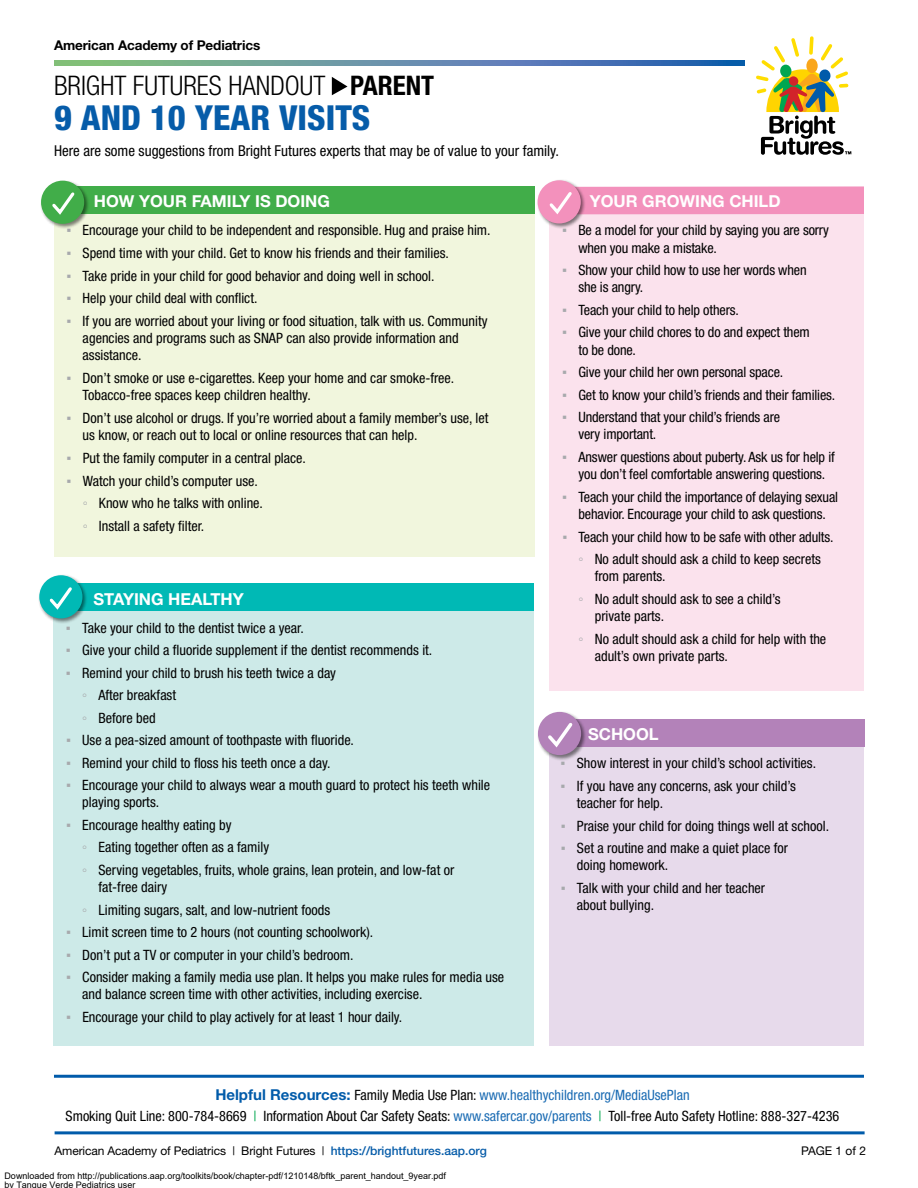
<style>
.page{position:relative;width:918px;height:1188px;background:#fff}
.page>*{position:absolute;margin:0;border:0;box-sizing:border-box;transform-origin:0 0}
.t1{font:800 condensed 34.5px "Helvetica Neue";color:#065ca9}
.t2{font:300 condensed 27px "Helvetica Neue";color:#000}
.t3{font:700 16.5px "Helvetica Neue";color:#fff}
.t4{font:condensed 15px "Helvetica Neue";color:#000}
.t5{font:condensed 14.25px/17.2px "Helvetica Neue";color:#000}
.t6{font:700 13.5px "Helvetica Neue";letter-spacing:-.01em;color:#000}
.t7{font:12px "Helvetica Neue";letter-spacing:-.01em;color:#000}
.t8{font:9px/9px "Arial";color:#000}
.s1{font-weight:700}
.s2{font-family:"Arial";font-stretch:normal;color:#a7a9ac}
.s3{font-family:"Arial Narrow";font-stretch:normal;color:#a7a9ac}
.s4{font-weight:700;font-stretch:normal;font-size:15px;color:#005baa}
.s5{color:#1a6bb3}
.s6{color:#00a64f}
.s7{font-weight:500;color:#065ca9}
</style>
<div class="page">
<div style="left:550px;top:189px;width:314px;height:502px;background:#fbdcea"></div>
<div style="left:550px;top:186px;width:314px;height:28px;background:#f391bc"></div>
<div style="left:537px;top:179px;width:49px;height:50px;background:#000;opacity:.5"></div>
<div style="left:538px;top:180px;width:43px;height:43px;background:#f391bc;border-radius:50%"></div>
<svg style="left:549px;top:192px;width:23px;height:23px"></svg>
<div style="left:54px;top:187px;width:481px;height:370px;background:#eff5d7"></div>
<div style="left:54px;top:187px;width:481px;height:27px;background:#41ad49"></div>
<div style="left:40px;top:180px;width:50px;height:49px;background:#000;opacity:.5"></div>
<div style="left:41px;top:181px;width:43px;height:43px;background:#41ad49;border-radius:50%"></div>
<svg style="left:52px;top:192px;width:23px;height:23px"></svg>
<svg style="left:332px;top:77px;width:16px;height:18px"></svg>
<svg style="left:756px;top:36px;width:95px;height:119px"></svg>
<svg style="left:54px;top:60px;width:690px;height:5px"></svg>
<div style="left:53px;top:583px;width:481px;height:462px;background:#cdeae8"></div>
<div style="left:53px;top:583px;width:481px;height:28px;background:#00b9b5"></div>
<div style="left:38px;top:574px;width:50px;height:50px;background:#000;opacity:.5"></div>
<div style="left:39px;top:575px;width:43px;height:43px;background:#00b9b5;border-radius:50%"></div>
<svg style="left:49px;top:587px;width:23px;height:23px"></svg>
<hr style="left:54px;top:1075px;width:810px;height:3px;background:#005baa">
<hr style="left:55px;top:1131px;width:810px;height:3px;background:#005baa">
<div style="left:550px;top:719px;width:314px;height:326px;background:#e7daeb"></div>
<div style="left:556px;top:720px;width:309px;height:27px;background:#b382b9"></div>
<div style="left:537px;top:711px;width:50px;height:50px;background:#000;opacity:.5"></div>
<div style="left:538px;top:712px;width:43px;height:43px;background:#b382b9;border-radius:50%"></div>
<svg style="left:548px;top:723px;width:25px;height:25px"></svg>
<p class="t6" style="left:54px;top:37px;width:208px">American Academy of Pediatrics</p>
<h2 class="t2" style="left:54px;top:70px;width:382px">BRIGHT FUTURES HANDOUT <span class="s1">PARENT</span></h2>
<h1 class="t1" style="left:54px;top:96px;width:318px">9 AND 10 YEAR VISITS</h1>
<p class="t4" style="left:54px;top:142px;width:507px">Here are some suggestions from Bright Futures experts that may be of value to your family.</p>
<p class="t3" style="left:94px;top:191px;width:238px">HOW YOUR FAMILY IS DOING</p>
<p class="t5" style="left:66px;top:222px;width:426px"><span class="s2">▪</span> Encourage your child to be independent and responsible. Hug and praise him.</p>
<p class="t5" style="left:66px;top:244px;width:384px"><span class="s2">▪</span> Spend time with your child. Get to know his friends and their families.</p>
<p class="t5" style="left:66px;top:267px;width:370px"><span class="s2">▪</span> Take pride in your child for good behavior and doing well in school.</p>
<p class="t5" style="left:66px;top:289px;width:193px"><span class="s2">▪</span> Help your child deal with conflict.</p>
<p class="t5" style="left:83px;top:312px;width:406px;text-indent:-16px"><span class="s2">▪</span> If you are worried about your living or food situation, talk with us. Community agencies and programs such as SNAP can also provide information and assistance.</p>
<p class="t5" style="left:83px;top:369px;width:373px;text-indent:-16px"><span class="s2">▪</span> Don’t smoke or use e-cigarettes. Keep your home and car smoke-free.<br>Tobacco-free spaces keep children healthy.</p>
<p class="t5" style="left:83px;top:409px;width:407px;text-indent:-16px"><span class="s2">▪</span> Don’t use alcohol or drugs. If you’re worried about a family member’s use, let us know, or reach out to local or online resources that can help.</p>
<p class="t5" style="left:66px;top:449px;width:241px"><span class="s2">▪</span> Put the family computer in a central place.</p>
<p class="t5" style="left:83px;top:469px;width:182px;line-height:22.5px;text-indent:-16px"><span class="s2">▪</span> Watch your child’s computer use. <span class="s3">◦</span> Know who he talks with online. <span class="s3">◦</span> Install a safety filter.</p>
<p class="t3" style="left:93px;top:588px;width:152px">STAYING HEALTHY</p>
<p class="t5" style="left:66px;top:619px;width:239px"><span class="s2">▪</span> Take your child to the dentist twice a year.</p>
<p class="t5" style="left:66px;top:641px;width:368px"><span class="s2">▪</span> Give your child a fluoride supplement if the dentist recommends it.</p>
<p class="t5" style="left:82px;top:661px;width:255px;line-height:22.5px;text-indent:-16px"><span class="s2">▪</span> Remind your child to brush his teeth twice a day <span class="s3">◦</span> After breakfast<br><span class="s3">◦</span> Before bed</p>
<p class="t5" style="left:66px;top:731px;width:290px"><span class="s2">▪</span> Use a pea-sized amount of toothpaste with fluoride.</p>
<p class="t5" style="left:66px;top:754px;width:266px"><span class="s2">▪</span> Remind your child to floss his teeth once a day.</p>
<p class="t5" style="left:82px;top:776px;width:409px;text-indent:-16px"><span class="s2">▪</span> Encourage your child to always wear a mouth guard to protect his teeth while playing sports.</p>
<p class="t5" style="left:82px;top:813px;width:374px;line-height:22.5px;text-indent:-16px"><span class="s2">▪</span> Encourage healthy eating by<br><span class="s3">◦</span> Eating together often as a family<br><span class="s3">◦</span> Serving vegetables, fruits, whole grains, lean protein, and low-fat or</p>
<p class="t5" style="left:82px;top:876px;width:249px;line-height:22.5px;text-indent:16px">fat-free dairy<br><span class="s3">◦</span> Limiting sugars, salt, and low-nutrient foods</p>
<p class="t5" style="left:66px;top:923px;width:309px"><span class="s2">▪</span> Limit screen time to 2 hours (not counting schoolwork).</p>
<p class="t5" style="left:66px;top:946px;width:289px"><span class="s2">▪</span> Don’t put a TV or computer in your child’s bedroom.</p>
<p class="t5" style="left:82px;top:968px;width:423px;text-indent:-16px"><span class="s2">▪</span> Consider making a family media use plan. It helps you make rules for media use and balance screen time with other activities, including exercise.</p>
<p class="t5" style="left:66px;top:1008px;width:338px"><span class="s2">▪</span> Encourage your child to play actively for at least 1 hour daily.</p>
<p class="t3" style="left:590px;top:191px;width:192px">YOUR GROWING CHILD</p>
<p class="t5" style="left:578px;top:222px;width:252px;text-indent:-16px"><span class="s2">▪</span> Be a model for your child by saying you are sorry when you make a mistake.</p>
<p class="t5" style="left:578px;top:261px;width:230px;text-indent:-16px"><span class="s2">▪</span> Show your child how to use her words when she is angry.</p>
<p class="t5" style="left:562px;top:301px;width:178px"><span class="s2">▪</span> Teach your child to help others.</p>
<p class="t5" style="left:578px;top:324px;width:233px;text-indent:-16px"><span class="s2">▪</span> Give your child chores to do and expect them to be done.</p>
<p class="t5" style="left:562px;top:363px;width:223px"><span class="s2">▪</span> Give your child her own personal space.</p>
<p class="t5" style="left:562px;top:386px;width:275px"><span class="s2">▪</span> Get to know your child’s friends and their families.</p>
<p class="t5" style="left:578px;top:408px;width:203px;text-indent:-16px"><span class="s2">▪</span> Understand that your child’s friends are very important.</p>
<p class="t5" style="left:562px;top:448px;width:274px;text-align:center"><span class="s2">▪</span> Answer questions about puberty. Ask us for help if you don’t feel comfortable answering questions.</p>
<p class="t5" style="left:562px;top:488px;width:277px;text-align:center"><span class="s2">▪</span> Teach your child the importance of delaying sexual behavior. Encourage your child to ask questions.</p>
<p class="t5" style="left:562px;top:525px;width:273px;line-height:22.5px;text-align:center"><span class="s2">▪</span> Teach your child how to be safe with other adults. <span class="s3">◦</span> No adult should ask a child to keep secrets</p>
<p class="t5" style="left:579px;top:565px;width:204px;line-height:22.5px;text-indent:16px">from parents.<br><span class="s3">◦</span> No adult should ask to see a child’s</p>
<p class="t5" style="left:579px;top:605px;width:249px;line-height:22.5px;text-indent:16px">private parts.<br><span class="s3">◦</span> No adult should ask a child for help with the</p>
<p class="t5" style="left:595px;top:647px;width:135px">adult’s own private parts.</p>
<p class="t3" style="left:588px;top:724px;width:72px">SCHOOL</p>
<p class="t5" style="left:561px;top:755px;width:257px"><span class="s2">▪</span> Show interest in your child’s school activities.</p>
<p class="t5" style="left:577px;top:777px;width:221px;text-indent:-16px"><span class="s2">▪</span> If you have any concerns, ask your child’s teacher for help.</p>
<p class="t5" style="left:561px;top:817px;width:270px"><span class="s2">▪</span> Praise your child for doing things well at school.</p>
<p class="t5" style="left:577px;top:839px;width:213px;text-indent:-16px"><span class="s2">▪</span> Set a routine and make a quiet place for doing homework.</p>
<p class="t5" style="left:577px;top:879px;width:190px;text-indent:-16px"><span class="s2">▪</span> Talk with your child and her teacher about bullying.</p>
<p class="t5" style="left:66px;top:1084px;width:775px;line-height:21.6px;text-align:center"><span class="s4">Helpful Resources:</span> Family Media Use Plan: <span class="s5">www.healthychildren.org/MediaUsePlan<br></span>Smoking Quit Line: 800-784-8669 <span class="s6">|</span> Information About Car Safety Seats: <span class="s5">www.safercar.gov/parents</span> <span class="s6">|</span> Toll-free Auto Safety Hotline: 888-327-4236</p>
<p class="t7" style="left:55px;top:1143px;width:434px">American Academy of Pediatrics | Bright Futures | <span class="s7">https://brightfutures.aap.org</span></p>
<p class="t7" style="left:801px;top:1143px;width:66px">PAGE 1 of 2</p>
<p class="t8" style="left:4px;top:1172px;width:443px">Downloaded from http://publications.aap.org/toolkits/book/chapter-pdf/1210148/bftk_parent_handout_9year.pdf by Tanque Verde Pediatrics user</p>
</div>
